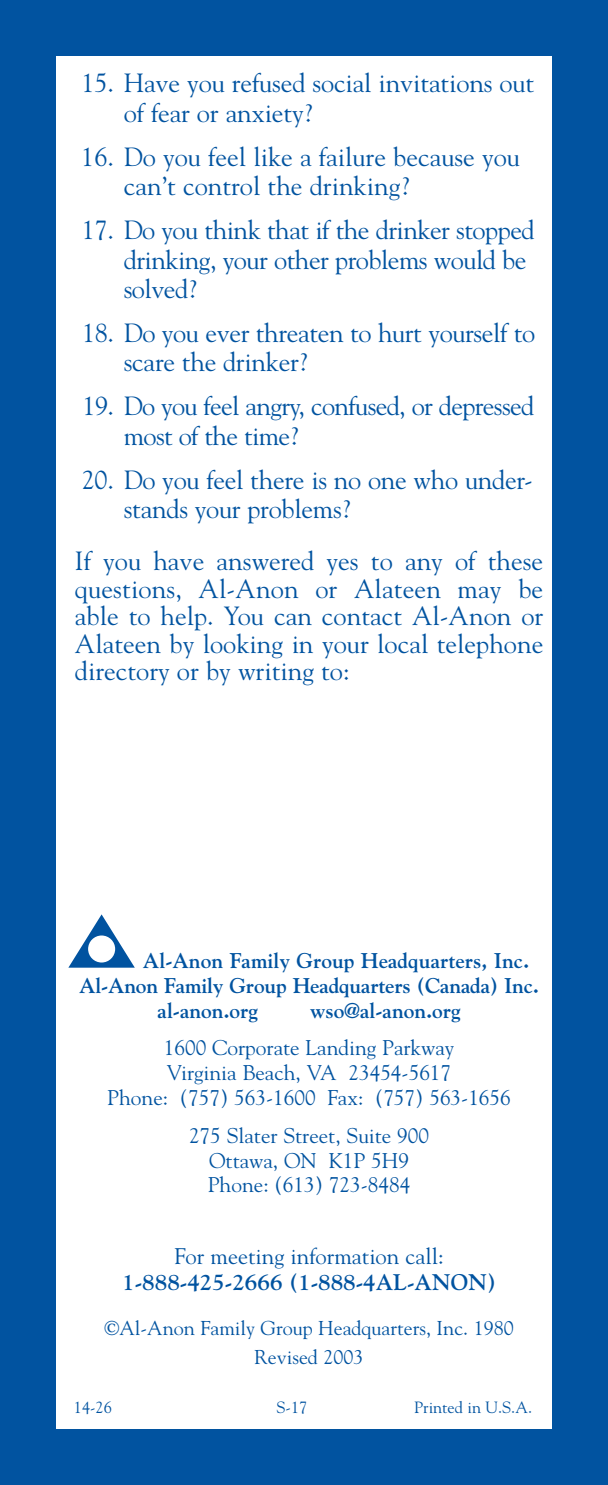
<style>
.page{position:relative;width:608px;height:1485px;background:#0153a0}
.page>*{position:absolute;margin:0;border:0;box-sizing:border-box;transform-origin:0 0}
.t1{font:26.25px/29.5px "Goudy";letter-spacing:-.01em;color:#0153a0}
.t2{font:700 22.5px "Goudy";color:#0153a0}
.t3{font:22.5px "Goudy";color:#0153a0}
.t4{font:21.25px/25px "Goudy";color:#0153a0;text-align:center}
.t5{font:700 21.25px "Goudy";color:#0153a0}
.t6{font:20px/29.5px "Goudy";color:#0153a0;text-align:center}
.t7{font:16.25px "Goudy";color:#0153a0}
</style>
<div class="page">
<div style="left:56px;top:56px;width:495px;height:1373px;background:#fff"></div>
<svg style="left:68px;top:914px;width:67px;height:54px"></svg>
<p class="t1" style="left:124px;top:68px;width:412px;text-indent:-42px">15. Have you refused social invitations out of fear or anxiety?</p>
<p class="t1" style="left:124px;top:141px;width:398px;text-indent:-42px">16. Do you feel like a failure because you can’t control the drinking?</p>
<p class="t1" style="left:124px;top:214px;width:412px;text-indent:-42px">17. Do you think that if the drinker stopped drinking, your other problems would be solved?</p>
<p class="t1" style="left:124px;top:317px;width:413px;text-indent:-42px">18. Do you ever threaten to hurt yourself to scare the drinker?</p>
<p class="t1" style="left:124px;top:391px;width:412px;text-indent:-41px">19. Do you feel angry, confused, or depressed most of the time?</p>
<p class="t1" style="left:124px;top:464px;width:410px;text-indent:-42px">20. Do you feel there is no one who under&shy;stands your problems?</p>
<p class="t1" style="left:75px;top:547px;width:470px;line-height:27.5px;text-align:justify">If you have answered yes to any of these questions, Al-Anon or Alateen may be able to help. You can contact Al-Anon or Alateen by looking in your local telephone directory or by writing to:</p>
<p class="t5" style="left:143px;top:947px;width:388px">Al-Anon Family Group Headquarters, Inc.</p>
<p class="t5" style="left:79px;top:972px;width:461px">Al-Anon Family Group Headquarters (Canada) Inc.</p>
<p class="t5" style="left:157px;top:997px;width:102px">al-anon.org</p>
<p class="t5" style="left:310px;top:997px;width:152px">wso@al-anon.org</p>
<p class="t4" style="left:107px;top:1035px;width:405px">1600 Corporate Landing Parkway<br>Virginia Beach, VA 23454-5617<br>Phone: (757) 563-1600 Fax: (757) 563-1656</p>
<p class="t4" style="left:189px;top:1122px;width:241px">275 Slater Street, Suite 900<br>Ottawa, ON K1P 5H9<br>Phone: (613) 723-8484</p>
<p class="t3" style="left:174px;top:1242px;width:271px">For meeting information call:</p>
<p class="t2" style="left:122px;top:1269px;width:375px">1-888-425-2666 (1-888-4AL-ANON)</p>
<p class="t6" style="left:104px;top:1312px;width:411px">©Al-Anon Family Group Headquarters, Inc. 1980<br>Revised 2003</p>
<p class="t7" style="left:74px;top:1398px;width:39px">14-26</p>
<p class="t7" style="left:276px;top:1398px;width:32px">S-17</p>
<p class="t7" style="left:414px;top:1398px;width:119px">Printed in U.S.A.</p>
</div>
